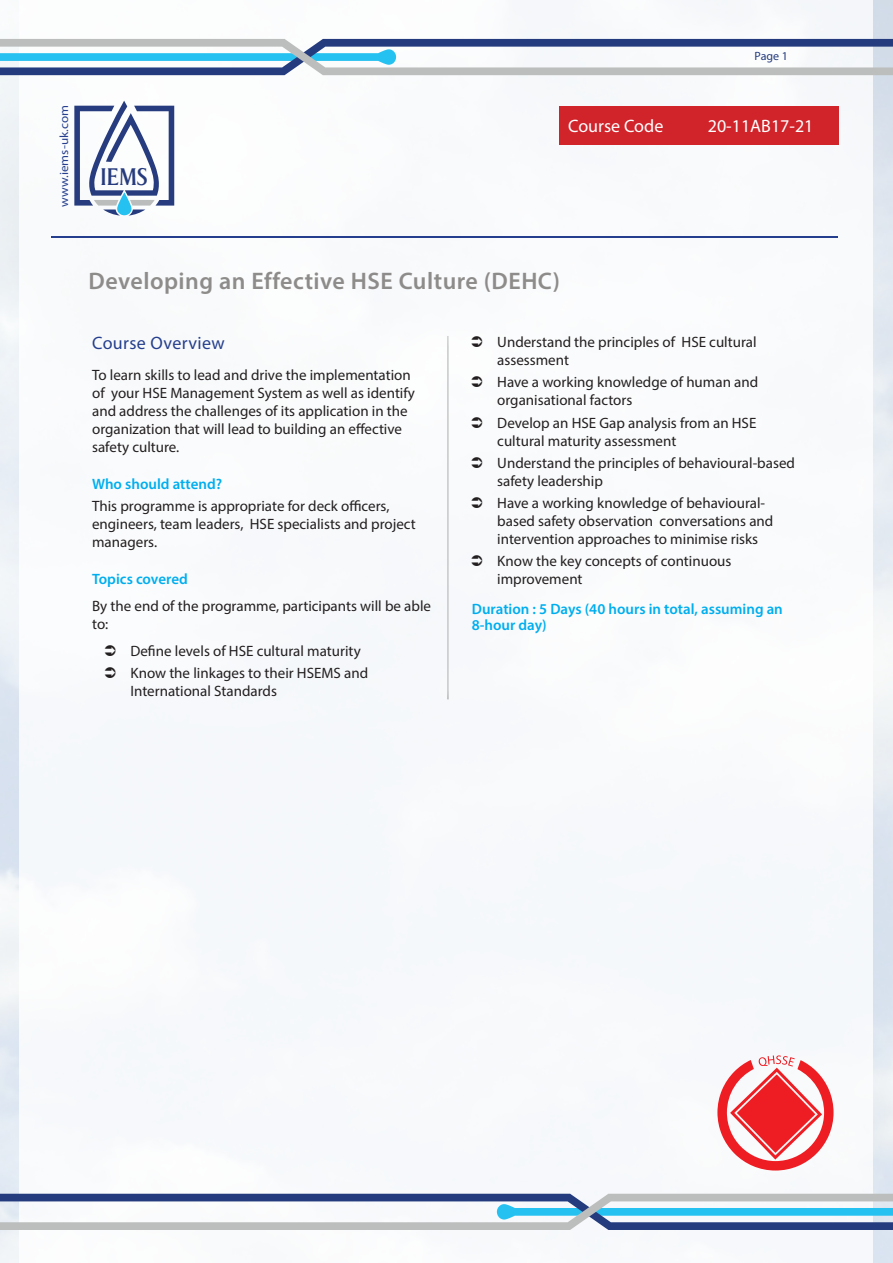
<style>
.page{position:relative;width:893px;height:1263px;background:#fff}
.page>*{position:absolute;margin:0;border:0;box-sizing:border-box;transform-origin:0 0}
.t1{font:30.45px "Dragon Serial";color:#263b7d;scale:.93 1}
.Grey_Header{font:600 24px "Myriad Pro";letter-spacing:.02em;color:#8e8c8a}
.Body_Text{font:18px "Myriad Pro";color:#fff}
.Para_Head{font:18px "Myriad Pro";letter-spacing:.02em;color:#253f8e}
.Body_Text-2{font:15px/18px "Myriad Pro";color:#231f20}
.Header_footer{font:600 15px/16.5px "Myriad Pro";color:#00aeef}
.Para_start{font:15px/18px "Myriad Pro";color:#231f20}
.Body_Text-3{font:12px "Myriad Pro";color:#253f8e;scale:1.09 1}
.Numbering_pages{font:12px "Myriad Pro";color:#253c7d}
</style>
<div class="page">
<div style="left:20px;top:0;width:853px;height:1263px;background:#f8fafb"></div>
<svg style="left:0;top:39px;width:893px;height:36px"></svg>
<svg style="left:0;top:1194px;width:893px;height:36px"></svg>
<svg style="left:74px;top:101px;width:100px;height:115px"></svg>
<hr style="left:51px;top:237px;width:787px;height:1px;background:#253f8e">
<hr style="left:447px;top:333px;width:4px;height:362px;background:#fff;opacity:.75">
<hr style="left:447px;top:340px;width:4px;height:361px;background:#231f20;opacity:.75">
<div style="left:560px;top:106px;width:139px;height:39px;background:#d1232a"></div>
<div style="left:699px;top:106px;width:140px;height:39px;background:#d1232a"></div>
<svg style="left:717px;top:1055px;width:116px;height:115px"></svg>
<p class="Body_Text-3" style="left:57px;top:207px;width:94px;rotate:-90deg">www.iems-uk.com</p>
<h1 class="t1" style="left:101px;top:159px;width:52px">IEMS</h1>
<p class="Numbering_pages" style="left:755px;top:49px;width:35px">Page 1</p>
<p class="Body_Text" style="left:568px;top:115px;width:97px">Course Code</p>
<p class="Body_Text" style="left:708px;top:115px;width:107px">20-11AB17-21</p>
<p class="Grey_Header" style="left:89px;top:265px;width:473px">Developing an Effective HSE Culture (DEHC)</p>
<p class="Para_Head" style="left:92px;top:332px;width:134px">Course Overview</p>
<p class="Body_Text-2" style="left:92px;top:366px;width:324px">To learn skills to lead and drive the implementation of your HSE Management System as well as identify and address the challenges of its application in the organization that will lead to building an effective safety culture.</p>
<p class="Header_footer" style="left:92px;top:476px;width:132px">Who should attend?</p>
<p class="Body_Text-2" style="left:92px;top:497px;width:325px">This programme is appropriate for deck officers, engineers, team leaders, HSE specialists and project managers.</p>
<p class="Header_footer" style="left:92px;top:571px;width:97px">Topics covered</p>
<p class="Para_start" style="left:92px;top:597px;width:340px">By the end of the programme, participants will be able to:</p>
<p class="Body_Text-2" style="left:130px;top:641px;width:232px">Define levels of HSE cultural maturity</p>
<p class="Body_Text-2" style="left:130px;top:663px;width:239px">Know the linkages to their HSEMS and<br>International Standards</p>
<p class="Body_Text-2" style="left:497px;top:333px;width:261px">Understand the principles of HSE cultural assessment</p>
<p class="Body_Text-2" style="left:497px;top:373px;width:262px">Have a working knowledge of human and organisational factors</p>
<p class="Body_Text-2" style="left:497px;top:413px;width:261px">Develop an HSE Gap analysis from an HSE cultural maturity assessment</p>
<p class="Body_Text-2" style="left:497px;top:454px;width:299px">Understand the principles of behavioural-based safety leadership</p>
<p class="Body_Text-2" style="left:497px;top:494px;width:278px">Have a working knowledge of behavioural&shy;based safety observation conversations and intervention approaches to minimise risks</p>
<p class="Body_Text-2" style="left:497px;top:552px;width:236px">Know the key concepts of continuous improvement</p>
<p class="Header_footer" style="left:472px;top:600px;width:313px">Duration : 5 Days (40 hours in total, assuming an<br>8-hour day)</p>
</div>
